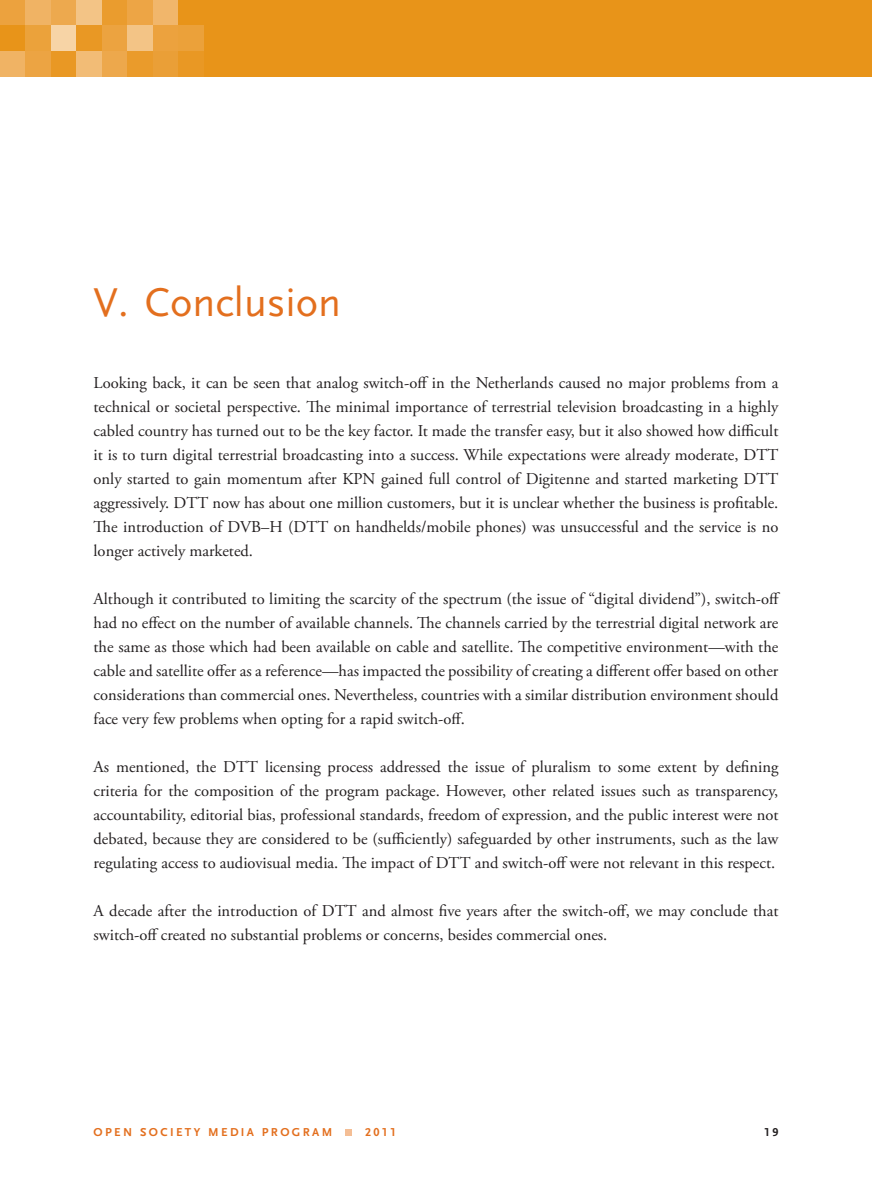
<style>
.page{position:relative;width:872px;height:1191px;background:#fff}
.page>*{position:absolute;margin:0;border:0;box-sizing:border-box;transform-origin:0 0}
.t1{font:42px "Scala Sans";color:#e36f1e}
.t2{font:16.5px/24px "Adobe Garamond Pro";color:#231f20;text-align:justify}
.t3{font:700 12px "Scala Sans LF";letter-spacing:.2em;color:#e36f1e}
.t4{font:700 12px "Scala Sans LF";color:#231f20}
</style>
<div class="page">
<div style="left:345px;top:1129px;width:7px;height:7px;background:#f4be95"></div>
<div style="left:0;top:0;width:872px;height:77px;background:#e89419"></div>
<div style="left:0;top:0;width:25px;height:25px;background:#eca23e"></div>
<div style="left:0;top:51px;width:25px;height:26px;background:#f0b364"></div>
<div style="left:25px;top:0;width:26px;height:25px;background:#f0b364"></div>
<div style="left:25px;top:25px;width:26px;height:26px;background:#eba23b"></div>
<div style="left:25px;top:51px;width:26px;height:26px;background:#eca443"></div>
<div style="left:51px;top:0;width:25px;height:25px;background:#eda94e"></div>
<div style="left:51px;top:25px;width:25px;height:26px;background:#f7d4a6"></div>
<div style="left:51px;top:51px;width:25px;height:26px;background:#e99824"></div>
<div style="left:76px;top:0;width:26px;height:25px;background:#f3c486"></div>
<div style="left:76px;top:25px;width:26px;height:26px;background:#e99824"></div>
<div style="left:76px;top:51px;width:26px;height:26px;background:#f2bc76"></div>
<div style="left:102px;top:0;width:25px;height:25px;background:#ea9c2e"></div>
<div style="left:102px;top:25px;width:25px;height:26px;background:#eca340"></div>
<div style="left:102px;top:51px;width:25px;height:26px;background:#eda84c"></div>
<div style="left:127px;top:0;width:26px;height:25px;background:#eda545"></div>
<div style="left:127px;top:25px;width:26px;height:26px;background:#f3c486"></div>
<div style="left:127px;top:51px;width:26px;height:26px;background:#ea9b2b"></div>
<div style="left:153px;top:0;width:25px;height:25px;background:#f1b66b"></div>
<div style="left:153px;top:25px;width:25px;height:26px;background:#eca23e"></div>
<div style="left:153px;top:51px;width:25px;height:26px;background:#ea9f37"></div>
<div style="left:178px;top:25px;width:26px;height:26px;background:#eba13a"></div>
<div style="left:178px;top:51px;width:26px;height:26px;background:#e99824"></div>
<h1 class="t1" style="left:94px;top:281px;width:249px">V. Conclusion</h1>
<p class="t2" style="left:94px;top:372px;width:686px">Looking back, it can be seen that analog switch-off in the Netherlands caused no major problems from a technical or societal perspective. The minimal importance of terrestrial television broadcasting in a highly cabled country has turned out to be the key factor. It made the transfer easy, but it also showed how difficult it is to turn digital terrestrial broadcasting into a success. While expectations were already moderate, DTT only started to gain momentum after KPN gained full control of Digitenne and started marketing DTT aggressively. DTT now has about one million customers, but it is unclear whether the business is profitable.<br>The introduction of DVB–H (DTT on handhelds/mobile phones) was unsuccessful and the service is no longer actively marketed.</p>
<p class="t2" style="left:94px;top:588px;width:688px">Although it contributed to limiting the scarcity of the spectrum (the issue of “digital dividend”), switch-off had no effect on the number of available channels. The channels carried by the terrestrial digital network are the same as those which had been available on cable and satellite. The competitive environment—with the cable and satellite offer as a reference—has impacted the possibility of creating a different offer based on other considerations than commercial ones. Nevertheless, countries with a similar distribution environment should face very few problems when opting for a rapid switch-off.</p>
<p class="t2" style="left:94px;top:756px;width:686px">As mentioned, the DTT licensing process addressed the issue of pluralism to some extent by defining criteria for the composition of the program package. However, other related issues such as transparency, accountability, editorial bias, professional standards, freedom of expression, and the public interest were not debated, because they are considered to be (sufficiently) safeguarded by other instruments, such as the law regulating access to audiovisual media. The impact of DTT and switch-off were not relevant in this respect.</p>
<p class="t2" style="left:94px;top:900px;width:686px">A decade after the introduction of DTT and almost five years after the switch-off, we may conclude that switch-off created no substantial problems or concerns, besides commercial ones.</p>
<p class="t3" style="left:94px;top:1127px;width:240px">OPEN SOCIETY MEDIA PROGRAM</p>
<p class="t3" style="left:365px;top:1127px;width:33px">2011</p>
<p class="t4" style="left:764px;top:1127px;width:16px">19</p>
</div>
